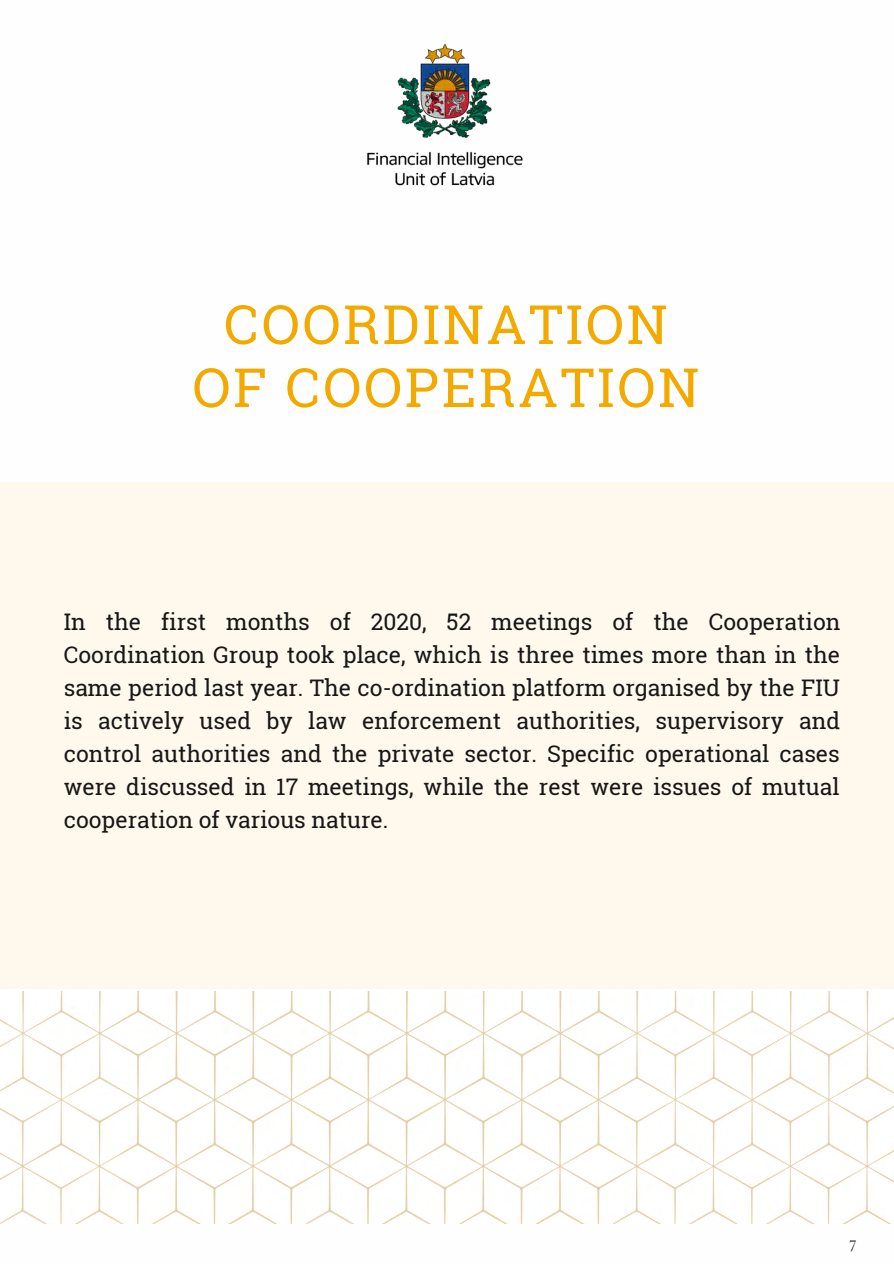
<style>
.page{position:relative;width:894px;height:1264px;background:#fff}
.page>*{position:absolute;margin:0;border:0;box-sizing:border-box;transform-origin:0 0}
.t1{font:54px/63px "Roboto Slab";letter-spacing:.05em;color:#f2a900;text-align:center}
.t2{font:22.8px/33px "Roboto Slab";color:#171717;text-align:justify}
.t3{font:500 16.5px "Cormorant Garamond";color:#171717}
</style>
<div class="page">
<div style="left:0;top:482px;width:893px;height:507px;background:#fff9ed"></div>
<img style="left:0;top:991px;width:893px;height:232px">
<img style="left:367px;top:43px;width:156px;height:143px">
<h1 class="t1" style="left:192px;top:291px;width:508px">COORDINATION<br>OF COOPERATION</h1>
<p class="t2" style="left:64px;top:604px;width:778px">In the first months of 2020, 52 meetings of the Cooperation Coordination Group took place, which is three times more than in the same period last year. The co-ordination platform organised by the FIU is actively used by law enforcement authorities, supervisory and control authorities and the private sector. Specific operational cases were discussed in 17 meetings, while the rest were issues of mutual cooperation of various nature.</p>
<p class="t3" style="left:849px;top:1231px;width:9px">7</p>
</div>
